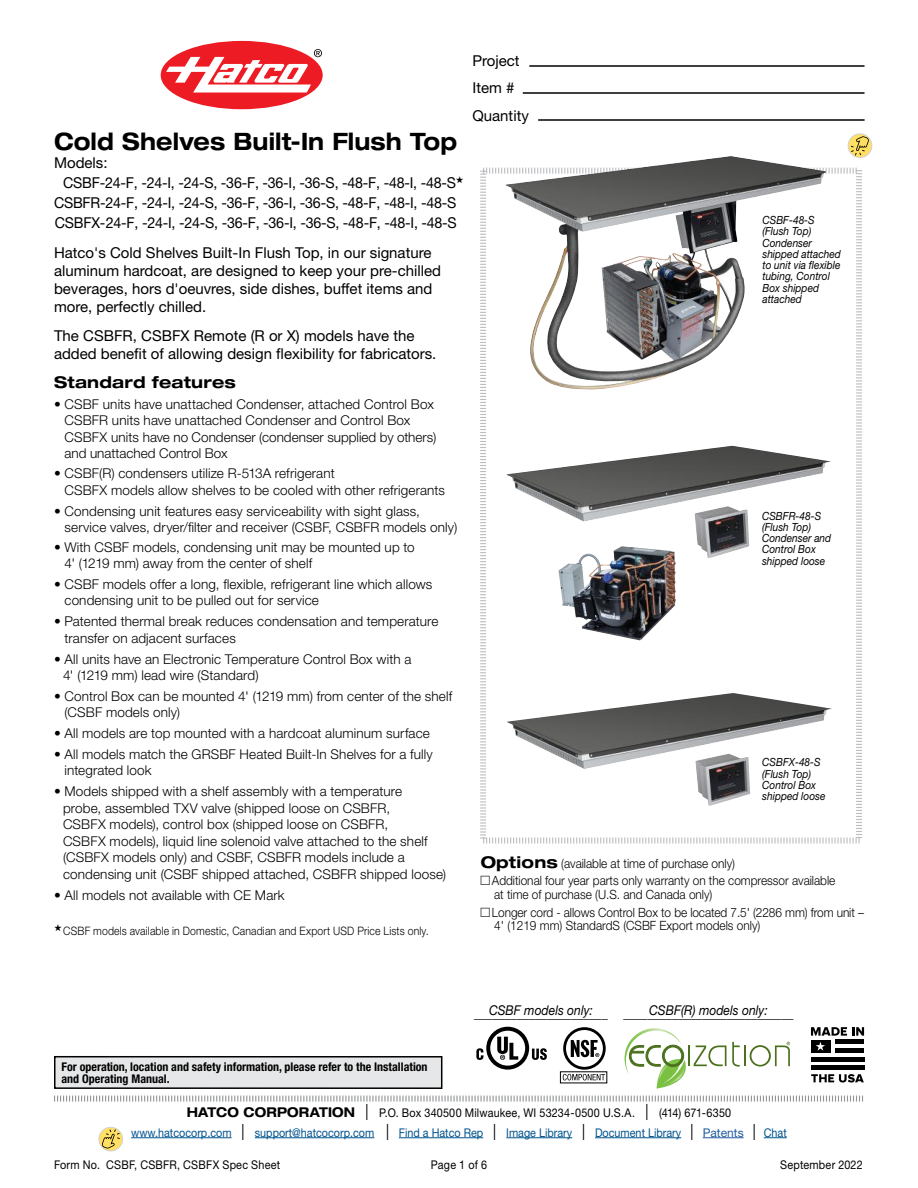
<style>
.page{position:relative;width:918px;height:1188px;background:#fff}
.page>*{position:absolute;margin:0;border:0;box-sizing:border-box;transform-origin:0 0}
.t1{font:700 expanded 24px "Helvetica Neue LT Std";letter-spacing:.005em;color:#000;scale:.9 1}
.t2{font:700 expanded 16.2px "Helvetica Neue LT Std";letter-spacing:.015em;color:#000}
.t3{font:15px/18px "Helvetica Neue LT Std";color:#000}
.t4{font:15px "Helvetica Neue LT Std";color:#000;scale:.95 1}
.t5{font:300 13.5px/16.5px "Helvetica Neue LT Std";letter-spacing:.01em;color:#000}
.t6{font:italic 13.5px "Helvetica Neue LT Std";color:#000;scale:.9 1}
.t7{font:300 12.75px/17.9px "Helvetica Neue LT Std";color:#000;scale:.93 1}
.t8{font:12px/19.5px "Helvetica Neue LT Std";color:#00548f;text-align:center;scale:.9 1}
.t9{font:700 condensed 12px/12px "Helvetica Neue LT Std";color:#000}
.t10{font:12px "Helvetica Neue LT Std";letter-spacing:.02em;color:#000;scale:.9 1}
.t11{font:300 11.7px "Helvetica Neue LT Std";letter-spacing:.015em;color:#000;scale:.9 1}
.t12{font:italic 11.25px/11.2px "Helvetica Neue LT Std";color:#000;scale:.9 1}
.s1{font-weight:700;font-stretch:expanded;font-size:16.2px}
.s2{font-weight:700;font-stretch:expanded;font-size:13.5px;color:#000}
.s3{font-stretch:condensed;font-size:22.5px;color:#000}
.s4{color:#000}
.s5{color:#205d9e}
</style>
<div class="page">
<hr style="left:529px;top:65px;width:336px;height:2px;background:#000">
<hr style="left:523px;top:92px;width:342px;height:2px;background:#000">
<hr style="left:538px;top:119px;width:327px;height:2px;background:#000">
<svg style="left:161px;top:41px;width:162px;height:68px"></svg>
<svg style="left:848px;top:134px;width:24px;height:24px"></svg>
<div style="left:848px;top:134px;width:24px;height:24px;border:1px solid #d1d2d3;border-radius:50%"></div>
<svg style="left:851px;top:136px;width:18px;height:20px"></svg>
<hr style="left:131px;top:1137px;width:101px;height:1px;background:#00548f">
<hr style="left:255px;top:1137px;width:119px;height:1px;background:#00548f">
<hr style="left:399px;top:1137px;width:84px;height:1px;background:#00548f">
<hr style="left:506px;top:1137px;width:66px;height:1px;background:#00548f">
<hr style="left:595px;top:1137px;width:86px;height:1px;background:#00548f">
<hr style="left:703px;top:1137px;width:41px;height:1px;background:#205d9e">
<svg style="left:764px;top:1137px;width:23px;height:1px"></svg>
<svg style="left:99px;top:1127px;width:24px;height:24px"></svg>
<div style="left:99px;top:1127px;width:24px;height:24px;border:1px solid #d1d2d3;border-radius:50%"></div>
<svg style="left:101px;top:1129px;width:19px;height:20px"></svg>
<svg style="left:480px;top:167px;width:382px;height:677px"></svg>
<svg style="left:54px;top:1027px;width:810px;height:75px"></svg>
<img style="left:507px;top:693px;width:325px;height:113px">
<img style="left:506px;top:446px;width:324px;height:119px">
<img style="left:506px;top:156px;width:320px;height:235px">
<h1 class="t1" style="left:54px;top:126px;width:450px">Cold Shelves Built-In Flush Top</h1>
<p class="t3" style="left:54px;top:153px;width:55px">Models:</p>
<p class="t4" style="left:63px;top:174px;width:423px">CSBF-24-F, -24-I, -24-S, -36-F, -36-I, -36-S, -48-F, -48-I, -48-S★</p>
<p class="t4" style="left:54px;top:194px;width:425px">CSBFR-24-F, -24-I, -24-S, -36-F, -36-I, -36-S, -48-F, -48-I, -48-S</p>
<p class="t4" style="left:55px;top:214px;width:425px">CSBFX-24-F, -24-I, -24-S, -36-F, -36-I, -36-S, -48-F, -48-I, -48-S</p>
<p class="t3" style="left:54px;top:243px;width:389px">Hatco's Cold Shelves Built-In Flush Top, in our signature aluminum hardcoat, are designed to keep your pre-chilled beverages, hors d'oeuvres, side dishes, buffet items and more, perfectly chilled.</p>
<p class="t3" style="left:54px;top:326px;width:384px">The CSBFR, CSBFX Remote (R or X) models have the added benefit of allowing design flexibility for fabricators.</p>
<p class="t2" style="left:54px;top:372px;width:183px">Standard features</p>
<p class="t5" style="left:65px;top:396px;width:373px;text-indent:-11px">• CSBF units have unattached Condenser, attached Control Box CSBFR units have unattached Condenser and Control Box CSBFX units have no Condenser (condenser supplied by others) and unattached Control Box</p>
<p class="t5" style="left:65px;top:465px;width:382px;text-indent:-11px">• CSBF(R) condensers utilize R-513A refrigerant<br>CSBFX models allow shelves to be cooled with other refrigerants</p>
<p class="t5" style="left:65px;top:502px;width:394px;text-indent:-11px">• Condensing unit features easy serviceability with sight glass, service valves, dryer/filter and receiver (CSBF, CSBFR models only)</p>
<p class="t5" style="left:65px;top:539px;width:352px;line-height:15.8px;text-indent:-11px">• With CSBF models, condensing unit may be mounted up to<br>4' (1219 mm) away from the center of shelf</p>
<p class="t5" style="left:65px;top:576px;width:369px;text-indent:-11px">• CSBF models offer a long, flexible, refrigerant line which allows condensing unit to be pulled out for service</p>
<p class="t5" style="left:65px;top:613px;width:375px;text-indent:-11px">• Patented thermal break reduces condensation and temperature transfer on adjacent surfaces</p>
<p class="t5" style="left:63px;top:650px;width:350px;text-indent:-9px">• All units have an Electronic Temperature Control Box with a<br>4' (1219 mm) lead wire (Standard)</p>
<p class="t5" style="left:65px;top:687px;width:389px;text-indent:-11px">• Control Box can be mounted 4' (1219 mm) from center of the shelf (CSBF models only)</p>
<p class="t5" style="left:54px;top:725px;width:377px">• All models are top mounted with a hardcoat aluminum surface</p>
<p class="t5" style="left:65px;top:746px;width:370px;text-indent:-11px">• All models match the GRSBF Heated Built-In Shelves for a fully integrated look</p>
<p class="t5" style="left:63px;top:783px;width:385px;text-indent:-9px">• Models shipped with a shelf assembly with a temperature<br>probe, assembled TXV valve (shipped loose on CSBFR,<br>CSBFX models), control box (shipped loose on CSBFR,<br>CSBFX models), liquid line solenoid valve attached to the shelf (CSBFX models only) and CSBF, CSBFR models include a condensing unit (CSBF shipped attached, CSBFR shipped loose)</p>
<p class="t5" style="left:54px;top:886px;width:232px">• All models not available with CE Mark</p>
<p class="t11" style="left:54px;top:924px;width:418px">★ CSBF models available in Domestic, Canadian and Export USD Price Lists only.</p>
<p class="t3" style="left:472px;top:47px;width:49px;line-height:27px">Project<br>Item #</p>
<p class="t3" style="left:472px;top:107px;width:58px">Quantity</p>
<p class="t12" style="left:762px;top:214px;width:89px">CSBF-48-S (Flush Top)<br>Condenser shipped attached to unit via flexible tubing, Control<br>Box shipped attached</p>
<p class="t12" style="left:762px;top:510px;width:78px">CSBFR-48-S (Flush Top)<br>Condenser and<br>Control Box shipped loose</p>
<p class="t12" style="left:762px;top:757px;width:72px">CSBFX-48-S (Flush Top)<br>Control Box shipped loose</p>
<p class="t7" style="left:492px;top:854px;width:371px;text-indent:-11px"><span class="s1">Options</span> (available at time of purchase only)<br>Additional four year parts only warranty on the compressor available</p>
<p class="t7" style="left:492px;top:885px;width:402px">at time of purchase (U.S. and Canada only)<br>Longer cord - allows Control Box to be located 7.5' (2286 mm) from unit –</p>
<p class="t7" style="left:494px;top:917px;width:288px">4' (1219 mm) StandardS (CSBF Export models only)</p>
<p class="t6" style="left:489px;top:1002px;width:117px">CSBF models only:</p>
<p class="t6" style="left:474px;top:1005px;width:150px">______________________</p>
<p class="t6" style="left:649px;top:1003px;width:133px">CSBF(R) models only:</p>
<p class="t6" style="left:623px;top:1006px;width:191px">____________________________</p>
<p class="t9" style="left:62px;top:1060px;width:368px">For operation, location and safety information, please refer to the Installation and Operating Manual.</p>
<p class="t8" style="left:131px;top:1103px;width:730px"><span class="s2">HATCO CORPORATION</span> <span class="s3">l</span> <span class="s4">P.O. Box 340500 Milwaukee, WI 53234-0500 U.S.A.</span> <span class="s3">l</span> <span class="s4">(414) 671-6350<br></span>www.hatcocorp.com <span class="s3">l</span> support@hatcocorp.com <span class="s3">l</span> Find a Hatco Rep <span class="s3">l</span> Image Library <span class="s3">l</span> Document Library <span class="s3">l</span> <span class="s5">Patents</span> <span class="s3">l</span> Chat</p>
<p class="t10" style="left:54px;top:1157px;width:253px">Form No. CSBF, CSBFR, CSBFX Spec Sheet</p>
<p class="t10" style="left:431px;top:1157px;width:64px">Page 1 of 6</p>
<p class="t10" style="left:780px;top:1157px;width:93px">September 2022</p>
</div>
